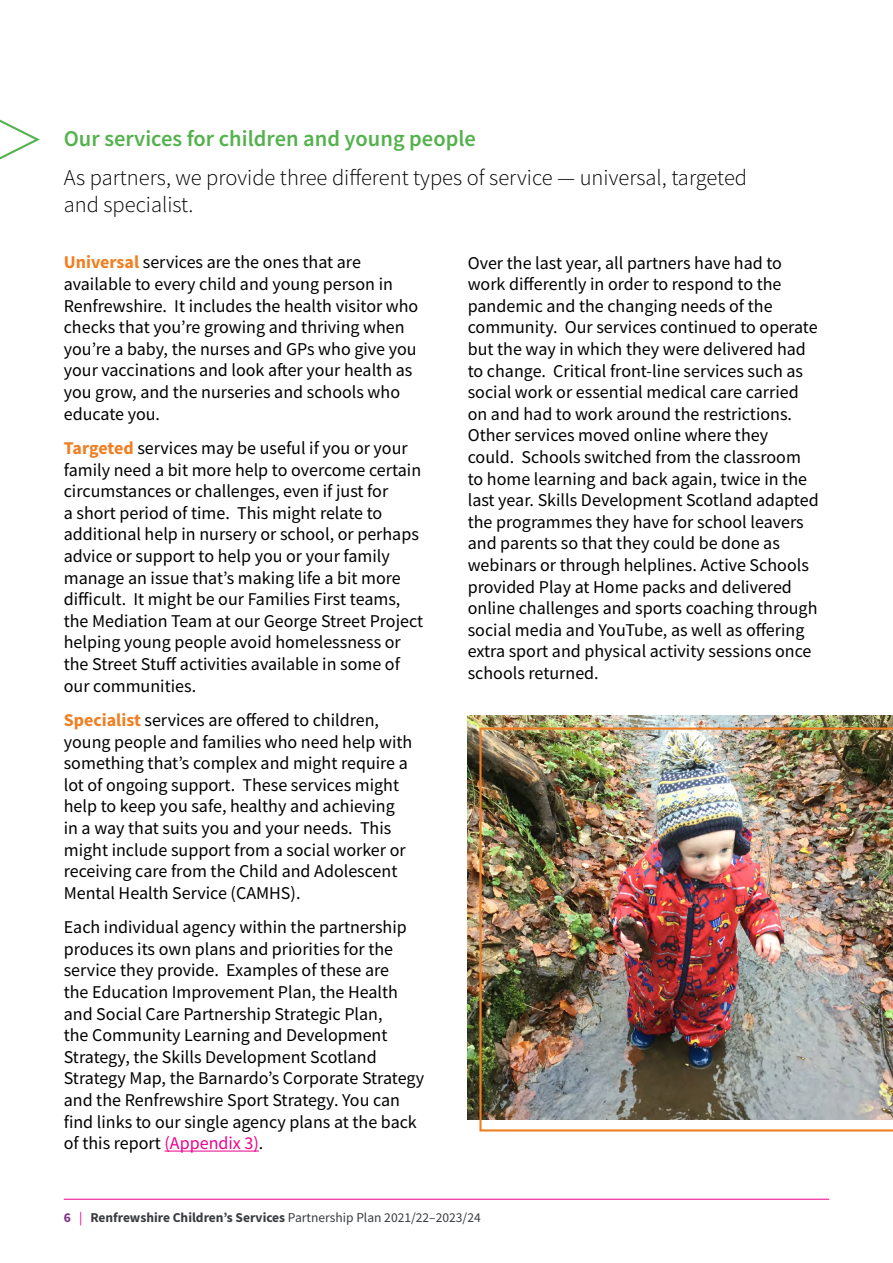
<style>
.page{position:relative;width:893px;height:1263px;background:#fff}
.page>*{position:absolute;margin:0;border:0;box-sizing:border-box;transform-origin:0 0}
.t1{font:300 22.5px/27px "Source Sans Pro";color:#000}
.t2{font:600 22.5px "Source Sans Pro";color:#54b24d}
.t3{font:18px/21.6px "Source Sans Pro";color:#000}
.t4{font:700 13.5px "Source Sans Pro";color:#383b40}
.s1{font-weight:700;color:#ef7f22}
.s2{color:#ec008c}
.s3{color:#7f3089}
.s4{font-weight:400;color:#ec008c}
.s5{font-weight:400}
</style>
<div class="page">
<hr style="left:64px;top:1199px;width:765px;height:1px;background:#ec008c">
<hr style="left:165px;top:1150px;width:94px;height:1px;background:#ec008c">
<svg style="left:0;top:119px;width:40px;height:41px"></svg>
<img style="left:468px;top:716px;width:425px;height:404px">
<img style="left:479px;top:727px;width:414px;height:404px">
<p class="t2" style="left:64px;top:123px;width:414px">Our services for children and young people</p>
<p class="t1" style="left:64px;top:164px;width:685px">As partners, we provide three different types of service — universal, targeted and specialist.</p>
<p class="t3" style="left:64px;top:252px;width:356px"><span class="s1">Universal</span> services are the ones that are available to every child and young person in Renfrewshire. It includes the health visitor who checks that you’re growing and thriving when you’re a baby, the nurses and GPs who give you your vaccinations and look after your health as you grow, and the nurseries and schools who educate you.</p>
<p class="t3" style="left:64px;top:437px;width:361px"><span class="s1">Targeted</span> services may be useful if you or your family need a bit more help to overcome certain circumstances or challenges, even if just for<br>a short period of time. This might relate to additional help in nursery or school, or perhaps advice or support to help you or your family manage an issue that’s making life a bit more difficult. It might be our Families First teams, the Mediation Team at our George Street Project helping young people avoid homelessness or the Street Stuff activities available in some of our communities.</p>
<p class="t3" style="left:64px;top:709px;width:350px"><span class="s1">Specialist</span> services are offered to children, young people and families who need help with something that’s complex and might require a lot of ongoing support. These services might help to keep you safe, healthy and achieving in a way that suits you and your needs. This might include support from a social worker or receiving care from the Child and Adolescent Mental Health Service (CAMHS).</p>
<p class="t3" style="left:64px;top:916px;width:362px">Each individual agency within the partnership produces its own plans and priorities for the service they provide. Examples of these are<br>the Education Improvement Plan, the Health and Social Care Partnership Strategic Plan,<br>the Community Learning and Development Strategy, the Skills Development Scotland Strategy Map, the Barnardo’s Corporate Strategy and the Renfrewshire Sport Strategy. You can find links to our single agency plans at the back of this report <span class="s2">(Appendix 3)</span>.</p>
<p class="t3" style="left:468px;top:252px;width:352px">Over the last year, all partners have had to work differently in order to respond to the pandemic and the changing needs of the community. Our services continued to operate but the way in which they were delivered had to change. Critical front-line services such as social work or essential medical care carried on and had to work around the restrictions.<br>Other services moved online where they could. Schools switched from the classroom to home learning and back again, twice in the last year. Skills Development Scotland adapted the programmes they have for school leavers and parents so that they could be done as webinars or through helplines. Active Schools provided Play at Home packs and delivered online challenges and sports coaching through social media and YouTube, as well as offering extra sport and physical activity sessions once schools returned.</p>
<p class="t4" style="left:64px;top:1208px;width:418px"><span class="s3">6</span> <span class="s4">|</span> Renfrewshire Children’s Services <span class="s5">Partnership Plan 2021/22–2023/24</span></p>
</div>
